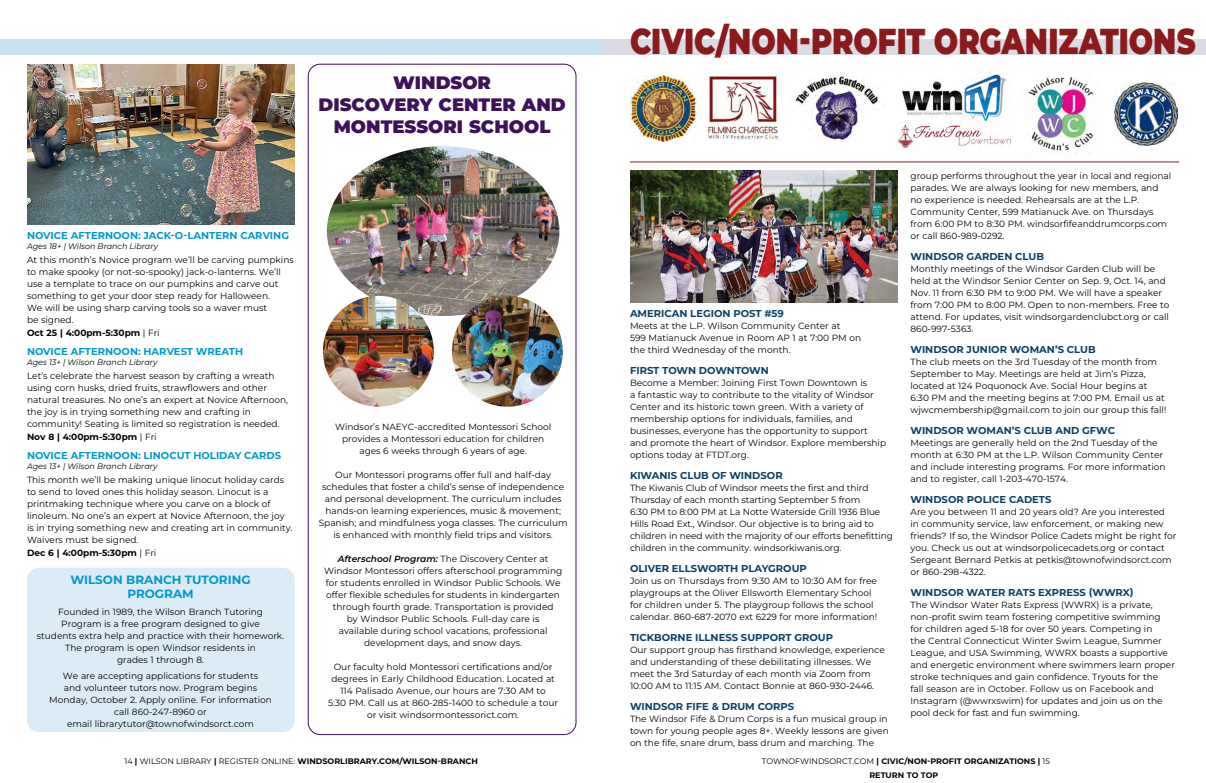
<style>
.page{position:relative;width:1206px;height:783px;background:#fff}
.page>*{position:absolute;margin:0;border:0;box-sizing:border-box;transform-origin:0 0}
.t1{font:900 36px "Montserrat";color:#8a1a1c;scale:.8 1}
.t2{font:900 18px/22px "Montserrat";color:#3e125a;text-align:center}
.t3{font:700 12px/14.4px "Montserrat";color:#0099d0;text-align:center}
.t4{font:700 10px "Montserrat";color:#0d4065}
.t5{font:700 10px "Montserrat";color:#0099d0}
.t6{font:9px/12px "Montserrat";color:#000}
.t7{font:700 9px "Montserrat";color:#000}
.t8{font:700 8px "Montserrat";color:#000}
.t9{font:italic 8px "Montserrat";color:#000}
.s1{font-weight:400}
.s2{font-weight:600;font-style:italic}
</style>
<div class="page">
<div style="left:0;top:39px;width:612px;height:16px;background:#c8e2f1"></div>
<img style="left:27px;top:64px;width:268px;height:161px">
<div style="left:27px;top:568px;width:268px;height:164px;background:#dcecf6;border-radius:12px"></div>
<img style="left:327px;top:146px;width:232px;height:170px">
<img style="left:323px;top:296px;width:111px;height:111px;border-radius:55px">
<div style="left:308px;top:64px;width:268px;height:671px;border:1px solid #3e125a;border-radius:12px"></div>
<img style="left:452px;top:296px;width:111px;height:111px;border-radius:55px">
<div style="left:603px;top:39px;width:603px;height:16px;background:#dbdce3"></div>
<img style="left:630px;top:75px;width:66px;height:67px">
<img style="left:902px;top:74px;width:105px;height:48px">
<img style="left:896px;top:122px;width:116px;height:30px">
<img style="left:1028px;top:76px;width:66px;height:79px">
<hr style="left:630px;top:161px;width:549px;height:1px;background:#8a1a1c">
<img style="left:630px;top:170px;width:268px;height:133px">
<img style="left:1114px;top:82px;width:64px;height:63px">
<img style="left:795px;top:76px;width:84px;height:65px">
<img style="left:706px;top:74px;width:72px;height:66px">
<h2 class="t2" style="left:319px;top:71px;width:249px">WINDSOR<br>DISCOVERY CENTER AND<br>MONTESSORI SCHOOL</h2>
<p class="t5" style="left:27px;top:228px;width:264px">NOVICE AFTERNOON: JACK-O-LANTERN CARVING</p>
<p class="t9" style="left:27px;top:240px;width:133px">Ages 18+ | Wilson Branch Library</p>
<p class="t6" style="left:27px;top:253px;width:268px">At this month’s Novice program we’ll be carving pumpkins to make spooky (or not-so-spooky) jack-o-lanterns. We’ll use a template to trace on our pumpkins and carve out something to get your door step ready for Halloween.<br>We will be using sharp carving tools so a waver must<br>be signed.</p>
<p class="t7" style="left:27px;top:326px;width:134px">Oct 25 | 4:00pm-5:30pm <span class="s1">| Fri</span></p>
<p class="t5" style="left:27px;top:344px;width:218px">NOVICE AFTERNOON: HARVEST WREATH</p>
<p class="t9" style="left:27px;top:356px;width:132px">Ages 13+ | Wilson Branch Library</p>
<p class="t6" style="left:27px;top:369px;width:263px">Let’s celebrate the harvest season by crafting a wreath using corn husks, dried fruits, strawflowers and other natural treasures. No one’s an expert at Novice Afternoon, the joy is in trying something new and crafting in community! Seating is limited so registration is needed.</p>
<p class="t7" style="left:27px;top:431px;width:131px">Nov 8 | 4:00pm-5:30pm <span class="s1">| Fri</span></p>
<p class="t5" style="left:27px;top:448px;width:256px">NOVICE AFTERNOON: LINOCUT HOLIDAY CARDS</p>
<p class="t9" style="left:27px;top:460px;width:132px">Ages 13+ | Wilson Branch Library</p>
<p class="t6" style="left:27px;top:474px;width:267px">This month we’ll be making unique linocut holiday cards to send to loved ones this holiday season. Linocut is a printmaking technique where you carve on a block of linoleum. No one’s an expert at Novice Afternoon, the joy is in trying something new and creating art in community.<br>Waivers must be signed.</p>
<p class="t7" style="left:27px;top:547px;width:131px">Dec 6 | 4:00pm-5:30pm <span class="s1">| Fri</span></p>
<h3 class="t3" style="left:70px;top:572px;width:182px">WILSON BRANCH TUTORING<br>PROGRAM</h3>
<p class="t6" style="left:37px;top:605px;width:249px;text-align:center">Founded in 1989, the Wilson Branch Tutoring Program is a free program designed to give<br>students extra help and practice with their homework.<br>The program is open Windsor residents in<br>grades 1 through 8.</p>
<p class="t6" style="left:49px;top:670px;width:224px;text-align:center">We are accepting applications for students<br>and volunteer tutors now. Program begins Monday, October 2. Apply online. For information call 860-247-8960 or<br>email librarytutor@townofwindsorct.com</p>
<p class="t6" style="left:335px;top:420px;width:218px;text-align:center">Windsor’s NAEYC-accredited Montessori School provides a Montessori education for children ages 6 weeks through 6 years of age.</p>
<p class="t6" style="left:319px;top:468px;width:250px;text-align:center">Our Montessori programs offer full and half-day schedules that foster a child’s sense of independence and personal development. The curriculum includes hands-on learning experiences, music &amp; movement; Spanish; and mindfulness yoga classes. The curriculum is enhanced with monthly field trips and visitors.</p>
<p class="t6" style="left:324px;top:552px;width:240px;text-align:center"><span class="s2">Afterschool Program:</span> The Discovery Center at Windsor Montessori offers afterschool programming for students enrolled in Windsor Public Schools. We offer flexible schedules for students in kindergarten through fourth grade. Transportation is provided<br>by Windsor Public Schools. Full-day care is<br>available during school vacations, professional development days, and snow days.</p>
<p class="t6" style="left:328px;top:660px;width:232px;text-align:center">Our faculty hold Montessori certifications and/or degrees in Early Childhood Education. Located at 114 Palisado Avenue, our hours are 7:30 AM to<br>5:30 PM. Call us at 860-285-1400 to schedule a tour or visit windsormontessorict.com.</p>
<p class="t8" style="left:124px;top:755px;width:355px"><span class="s1">14</span> | <span class="s1">WILSON LIBRARY</span> | <span class="s1">REGISTER ONLINE:</span> WINDSORLIBRARY.COM/WILSON-BRANCH</p>
<h1 class="t1" style="left:630px;top:14px;width:709px">CIVIC/NON-PROFIT ORGANIZATIONS</h1>
<p class="t4" style="left:630px;top:306px;width:155px">AMERICAN LEGION POST #59</p>
<p class="t6" style="left:630px;top:320px;width:233px">Meets at the L.P. Wilson Community Center at<br>599 Matianuck Avenue in Room AP 1 at 7:00 PM on the third Wednesday of the month.</p>
<p class="t4" style="left:630px;top:363px;width:140px">FIRST TOWN DOWNTOWN</p>
<p class="t6" style="left:630px;top:377px;width:258px">Become a Member: Joining First Town Downtown is<br>a fantastic way to contribute to the vitality of Windsor Center and its historic town green. With a variety of membership options for individuals, families, and businesses, everyone has the opportunity to support and promote the heart of Windsor. Explore membership options today at FTDT.org.</p>
<p class="t4" style="left:630px;top:468px;width:154px">KIWANIS CLUB OF WINDSOR</p>
<p class="t6" style="left:630px;top:482px;width:264px">The Kiwanis Club of Windsor meets the first and third Thursday of each month starting September 5 from<br>6:30 PM to 8:00 PM at La Notte Waterside Grill 1936 Blue Hills Road Ext., Windsor. Our objective is to bring aid to children in need with the majority of our efforts benefitting children in the community. windsorkiwanis.org.</p>
<p class="t4" style="left:630px;top:561px;width:178px">OLIVER ELLSWORTH PLAYGROUP</p>
<p class="t6" style="left:630px;top:575px;width:249px">Join us on Thursdays from 9:30 AM to 10:30 AM for free playgroups at the Oliver Ellsworth Elementary School for children under 5. The playgroup follows the school calendar. 860-687-2070 ext 6229 for more information!</p>
<p class="t4" style="left:630px;top:630px;width:205px">TICKBORNE ILLNESS SUPPORT GROUP</p>
<p class="t6" style="left:630px;top:644px;width:256px">Our support group has firsthand knowledge, experience and understanding of these debilitating illnesses. We meet the 3rd Saturday of each month via Zoom from 10:00 AM to 11:15 AM. Contact Bonnie at 860-930-2446.</p>
<p class="t4" style="left:630px;top:699px;width:166px">WINDSOR FIFE &amp; DRUM CORPS</p>
<p class="t6" style="left:630px;top:713px;width:260px">The Windsor Fife &amp; Drum Corps is a fun musical group in town for young people ages 8+. Weekly lessons are given on the fife, snare drum, bass drum and marching. The</p>
<p class="t6" style="left:911px;top:169px;width:262px">group performs throughout the year in local and regional parades. We are always looking for new members, and no experience is needed. Rehearsals are at the L.P.<br>Community Center, 599 Matianuck Ave. on Thursdays from 6:00 PM to 8:30 PM. windsorfifeanddrumcorps.com or call 860-989-0292.</p>
<p class="t4" style="left:911px;top:249px;width:135px">WINDSOR GARDEN CLUB</p>
<p class="t6" style="left:911px;top:262px;width:260px">Monthly meetings of the Windsor Garden Club will be held at the Windsor Senior Center on Sep. 9, Oct. 14, and Nov. 11 from 6:30 PM to 9:00 PM. We will have a speaker from 7:00 PM to 8:00 PM. Open to non-members. Free to attend. For updates, visit windsorgardenclubct.org or call 860-997-5363.</p>
<p class="t4" style="left:911px;top:342px;width:187px">WINDSOR JUNIOR WOMAN’S CLUB</p>
<p class="t6" style="left:911px;top:355px;width:257px">The club meets on the 3rd Tuesday of the month from September to May. Meetings are held at Jim’s Pizza, located at 124 Poquonock Ave. Social Hour begins at 6:30 PM and the meeting begins at 7:00 PM. Email us at wjwcmembership@gmail.com to join our group this fall!</p>
<p class="t4" style="left:911px;top:423px;width:206px">WINDSOR WOMAN’S CLUB AND GFWC</p>
<p class="t6" style="left:911px;top:436px;width:257px">Meetings are generally held on the 2nd Tuesday of the month at 6:30 PM at the L.P. Wilson Community Center and include interesting programs. For more information and to register, call 1-203-470-1574.</p>
<p class="t4" style="left:911px;top:492px;width:142px">WINDSOR POLICE CADETS</p>
<p class="t6" style="left:911px;top:505px;width:267px">Are you between 11 and 20 years old? Are you interested<br>in community service, law enforcement, or making new friends? If so, the Windsor Police Cadets might be right for you. Check us out at windsorpolicecadets.org or contact Sergeant Bernard Petkis at petkis@townofwindsorct.com or 860-298-4322.</p>
<p class="t4" style="left:911px;top:585px;width:225px">WINDSOR WATER RATS EXPRESS (WWRX)</p>
<p class="t6" style="left:911px;top:598px;width:266px">The Windsor Water Rats Express (WWRX) is a private, non-profit swim team fostering competitive swimming for children aged 5-18 for over 50 years. Competing in<br>the Central Connecticut Winter Swim League, Summer League, and USA Swimming, WWRX boasts a supportive and energetic environment where swimmers learn proper stroke techniques and gain confidence. Tryouts for the<br>fall season are in October. Follow us on Facebook and Instagram (@wwrxswim) for updates and join us on the pool deck for fast and fun swimming.</p>
<p class="t8" style="left:762px;top:755px;width:290px"><span class="s1">TOWNOFWINDSORCT.COM</span> | CIVIC/NON-PROFIT ORGANIZATIONS | <span class="s1">15</span></p>
<p class="t8" style="left:869px;top:770px;width:71px">RETURN TO TOP</p>
</div>
